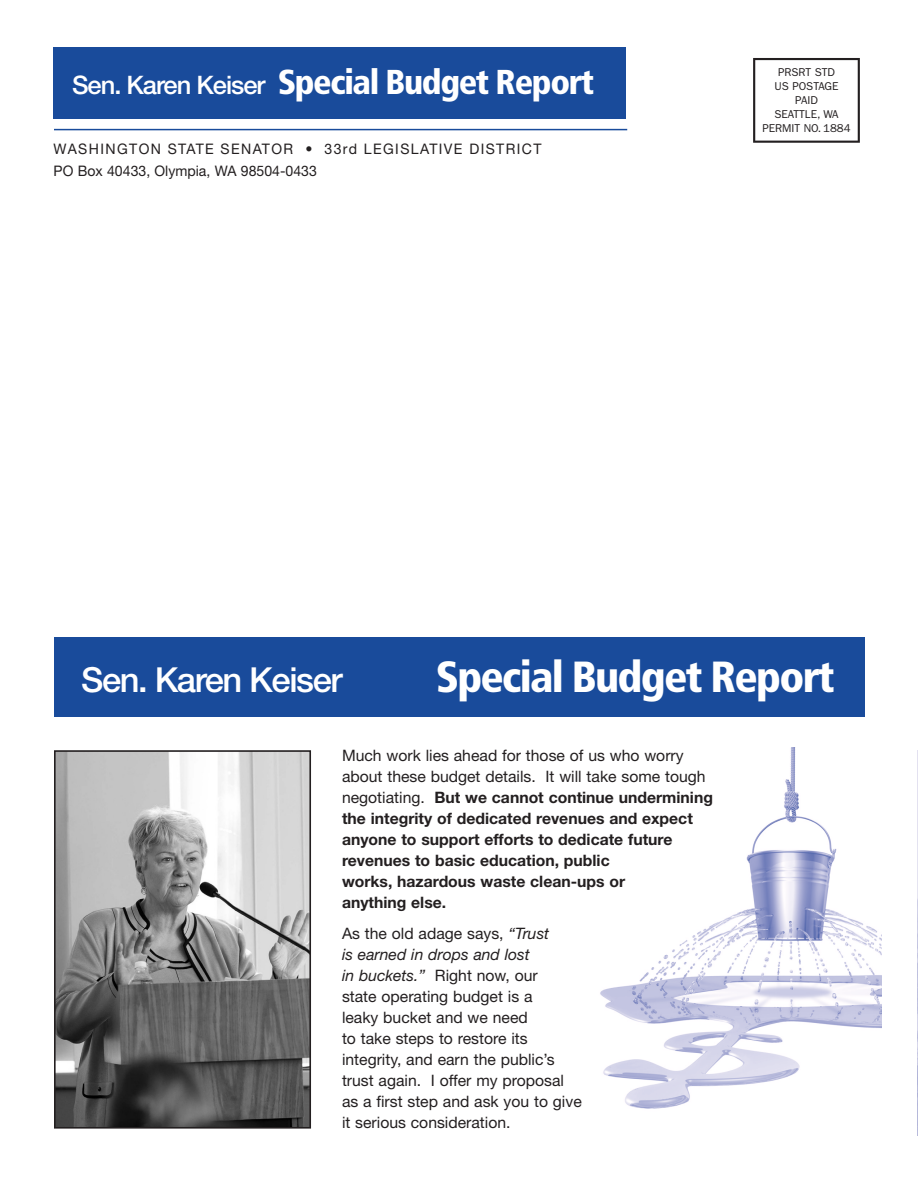
<style>
.page{position:relative;width:918px;height:1188px;background:#fff}
.page>*{position:absolute;margin:0;border:0;box-sizing:border-box;transform-origin:0 0}
.t1{font:900 condensed 43.5px "Frutiger LT Std";letter-spacing:-.04em;color:#fff}
.t2{font:900 condensed 34.5px "Frutiger LT Std";letter-spacing:-.04em;color:#fff}
.t3{font:500 34.5px "Helvetica Neue LT Std";letter-spacing:-.04em;color:#fff}
.Body{font:700 15.75px/21px "Helvetica Neue LT Std";color:#231f20}
.Body-2{font:15.75px/21px "Helvetica Neue LT Std";color:#231f20}
.t4{font:14.55px "Helvetica Neue LT Std";letter-spacing:.1em;color:#231f20}
.t5{font:14.55px "Helvetica Neue LT Std";color:#231f20}
.t6{font:11.4px/14.1px "ITC Franklin Gothic Std";color:#231f20;text-align:center}
.s1{font-family:"Helvetica Neue LT Std";font-weight:500;font-stretch:normal;font-size:25.5px}
.s2{font-weight:400}
.s3{font-style:italic}
</style>
<div class="page">
<svg style="left:753px;top:58px;width:107px;height:85px"></svg>
<img style="left:917px;top:750px;width:1px;height:386px">
<hr style="left:54px;top:129px;width:573px;height:1px;background:#194b9b">
<div style="left:53px;top:47px;width:573px;height:71px;background:#194b9b"></div>
<img style="left:600px;top:748px;width:282px;height:361px">
<img style="left:57px;top:753px;width:251px;height:373px">
<div style="left:54px;top:750px;width:257px;height:379px;border:2px solid #231f20"></div>
<div style="left:54px;top:637px;width:811px;height:80px;background:#194b9b"></div>
<p class="t2" style="left:72px;top:61px;width:524px"><span class="s1">Sen. Karen Keiser</span> Special Budget Report</p>
<p class="t4" style="left:54px;top:140px;width:489px">WASHINGTON STATE SENATOR • 33rd LEGISLATIVE DISTRICT</p>
<p class="t5" style="left:54px;top:162px;width:265px">PO Box 40433, Olympia, WA 98504-0433</p>
<p class="t6" style="left:762px;top:65px;width:90px">PRSRT STD<br>US POSTAGE<br>PAID<br>SEATTLE, WA<br>PERMIT NO. 1884</p>
<p class="t3" style="left:81px;top:659px;width:263px">Sen. Karen Keiser</p>
<p class="t1" style="left:436px;top:650px;width:401px">Special Budget Report</p>
<p class="Body" style="left:342px;top:744px;width:373px"><span class="s2">Much work lies ahead for those of us who worry about these budget details. It will take some tough negotiating.</span> But we cannot continue undermining the integrity of dedicated revenues and expect anyone to support efforts to dedicate future revenues to basic education, public<br>works, hazardous waste clean-ups or<br>anything else.</p>
<p class="Body-2" style="left:342px;top:923px;width:241px">As the old adage says, <span class="s3">“Trust<br>is earned in drops and lost<br>in buckets.”</span> Right now, our<br>state operating budget is a<br>leaky bucket and we need<br>to take steps to restore its integrity, and earn the public’s trust again. I offer my proposal as a first step and ask you to give it serious consideration.</p>
</div>
